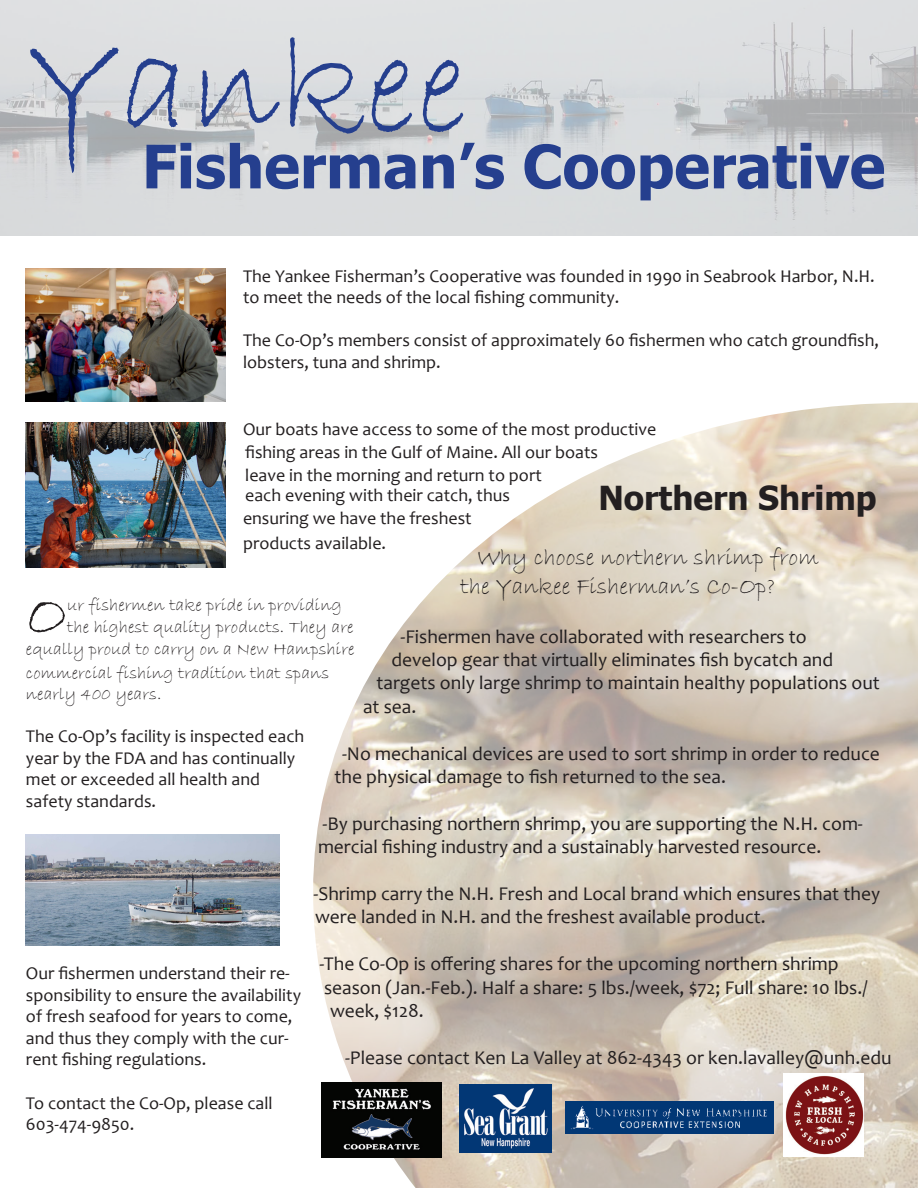
<style>
.page{position:relative;width:918px;height:1188px;background:#fff}
.page>*{position:absolute;margin:0;border:0;box-sizing:border-box;transform-origin:0 0}
.t1{font:142.5px "Bradley Hand ITC";color:#253f8e}
.t2{font:700 60px "Tahoma";color:#253f8e}
.t3{font:59.1px "Bradley Hand ITC";color:#231f20}
.t4{font:700 33px "Tahoma";color:#231f20}
.t5{font:24px "Bradley Hand ITC";color:#231f20}
.t6{font:19.5px/23.4px "Candara";color:#231f20}
.t7{font:18px/21.6px "Candara";color:#231f20}
.t8{font:18px/21.6px "Bradley Hand ITC";color:#231f20}
</style>
<div class="page">
<img style="left:313px;top:403px;width:605px;height:785px">
<img style="left:0;top:0;width:918px;height:235px">
<img style="left:26px;top:268px;width:199px;height:134px">
<img style="left:321px;top:1083px;width:121px;height:75px">
<img style="left:783px;top:1074px;width:81px;height:82px">
<img style="left:459px;top:1085px;width:93px;height:67px">
<img style="left:566px;top:1101px;width:208px;height:32px">
<img style="left:26px;top:422px;width:200px;height:146px">
<img style="left:26px;top:835px;width:253px;height:111px">
<p class="t1" style="left:26px;top:-5px;width:443px">Yankee</p>
<p class="t2" style="left:142px;top:124px;width:745px">Fisherman’s Cooperative</p>
<p class="t7" style="left:243px;top:265px;width:633px">The Yankee Fisherman’s Cooperative was founded in 1990 in Seabrook Harbor, N.H.</p>
<p class="t7" style="left:243px;top:287px;width:378px">to meet the needs of the local fishing community.</p>
<p class="t7" style="left:243px;top:330px;width:637px">The Co-Op’s members consist of approximately 60 fishermen who catch groundfish, lobsters, tuna and shrimp.</p>
<p class="t7" style="left:243px;top:419px;width:415px">Our boats have access to some of the most productive</p>
<p class="t7" style="left:245px;top:441px;width:354px">fishing areas in the Gulf of Maine. All our boats</p>
<p class="t7" style="left:245px;top:464px;width:298px">leave in the morning and return to port</p>
<p class="t7" style="left:245px;top:485px;width:266px">each evening with their catch, thus</p>
<p class="t7" style="left:243px;top:533px;width:145px">products available.</p>
<p class="t4" style="left:598px;top:475px;width:280px">Northern Shrimp</p>
<p class="t7" style="left:243px;top:507px;width:230px">ensuring we have the freshest</p>
<p class="t5" style="left:477px;top:542px;width:344px">Why choose northern shrimp from</p>
<p class="t5" style="left:460px;top:571px;width:317px">the Yankee Fisherman’s Co-Op?</p>
<p class="t3" style="left:26px;top:578px;width:43px">O</p>
<p class="t8" style="left:67px;top:595px;width:276px">ur fishermen take pride in providing</p>
<p class="t8" style="left:67px;top:616px;width:288px">the highest quality products. They are</p>
<p class="t8" style="left:26px;top:638px;width:330px">equally proud to carry on a New Hampshire</p>
<p class="t8" style="left:26px;top:662px;width:305px">commercial fishing tradition that spans nearly 400 years.</p>
<p class="t7" style="left:26px;top:725px;width:280px">The Co-Op’s facility is inspected each</p>
<p class="t7" style="left:26px;top:747px;width:271px">year by the FDA and has continually met or exceeded all health and</p>
<p class="t7" style="left:26px;top:790px;width:132px">safety standards.</p>
<p class="t6" style="left:400px;top:625px;width:408px">-Fishermen have collaborated with researchers to</p>
<p class="t6" style="left:392px;top:648px;width:443px">develop gear that virtually eliminates fish bycatch and</p>
<p class="t6" style="left:363px;top:671px;width:518px;text-indent:14px">targets only large shrimp to maintain healthy populations out at sea.</p>
<p class="t6" style="left:334px;top:742px;width:547px;text-indent:8px">-No mechanical devices are used to sort shrimp in order to reduce the physical damage to fish returned to the sea.</p>
<p class="t6" style="left:318px;top:812px;width:546px">-By purchasing northern shrimp, you are supporting the N.H. com&shy;mercial fishing industry and a sustainably harvested resource.</p>
<p class="t6" style="left:314px;top:882px;width:568px">-Shrimp carry the N.H. Fresh and Local brand which ensures that they were landed in N.H. and the freshest available product.</p>
<p class="t6" style="left:320px;top:952px;width:521px">-The Co-Op is offering shares for the upcoming northern shrimp</p>
<p class="t6" style="left:330px;top:976px;width:539px;text-indent:-6px">season (Jan.-Feb.). Half a share: 5 lbs./week, $72; Full share: 10 lbs./ week, $128.</p>
<p class="t6" style="left:345px;top:1046px;width:548px">-Please contact Ken La Valley at 862-4343 or ken.lavalley@unh.edu</p>
<p class="t7" style="left:26px;top:962px;width:277px">Our fishermen understand their re&shy;sponsibility to ensure the availability of fresh seafood for years to come, and thus they comply with the cur&shy;rent fishing regulations.</p>
<p class="t7" style="left:26px;top:1092px;width:248px">To contact the Co-Op, please call<br>603-474-9850.</p>
</div>
